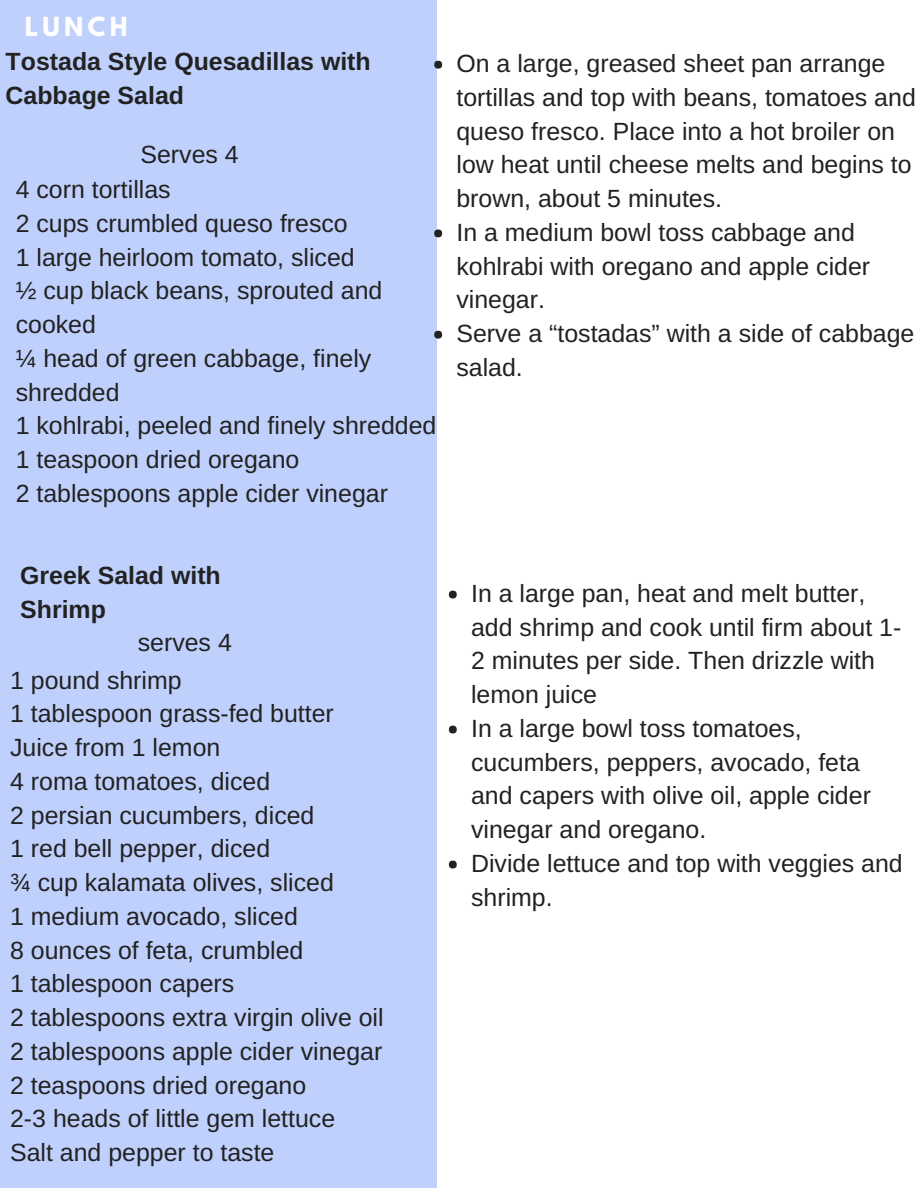
<style>
.page{position:relative;width:918px;height:1188px;background:#fff}
.page>*{position:absolute;margin:0;border:0;box-sizing:border-box;transform-origin:0 0}
.t1{font:24.9px/33.8px "Arimo";color:#222}
.t2{font:700 24.9px/33.8px "Arimo";color:#222}
.t3{font:700 23.4px "League Spartan";letter-spacing:.19em;color:#fff}
</style>
<div class="page">
<div style="left:0;top:0;width:436px;height:1188px;background:#bfd0fc"></div>
<div style="left:434px;top:61px;width:8px;height:8px;background:#222;border-radius:50%"></div>
<div style="left:434px;top:230px;width:8px;height:7px;background:#222;border-radius:50%"></div>
<div style="left:434px;top:331px;width:8px;height:8px;background:#222;border-radius:50%"></div>
<div style="left:449px;top:591px;width:8px;height:7px;background:#222;border-radius:50%"></div>
<div style="left:449px;top:726px;width:8px;height:8px;background:#222;border-radius:50%"></div>
<div style="left:449px;top:861px;width:8px;height:7px;background:#222;border-radius:50%"></div>
<p class="t3" style="left:25px;top:15px;width:104px">LUNCH</p>
<p class="t2" style="left:6px;top:44px;width:367px">Tostada Style Quesadillas with<br>Cabbage Salad</p>
<p class="t1" style="left:141px;top:138px;width:100px">Serves 4</p>
<p class="t1" style="left:16px;top:172px;width:422px">4 corn tortillas<br>2 cups crumbled queso fresco<br>1 large heirloom tomato, sliced<br>½ cup black beans, sprouted and cooked<br>¼ head of green cabbage, finely shredded<br>1 kohlrabi, peeled and finely shredded<br>1 teaspoon dried oregano<br>2 tablespoons apple cider vinegar</p>
<p class="t1" style="left:456px;top:46px;width:461px">On a large, greased sheet pan arrange tortillas and top with beans, tomatoes and queso fresco. Place into a hot broiler on low heat until cheese melts and begins to brown, about 5 minutes.<br>In a medium bowl toss cabbage and kohlrabi with oregano and apple cider vinegar.<br>Serve a “tostadas” with a side of cabbage salad.</p>
<p class="t2" style="left:20px;top:558px;width:202px">Greek Salad with<br>Shrimp</p>
<p class="t1" style="left:138px;top:626px;width:96px">serves 4</p>
<p class="t1" style="left:10px;top:663px;width:375px">1 pound shrimp<br>1 tablespoon grass-fed butter<br>Juice from 1 lemon<br>4 roma tomatoes, diced<br>2 persian cucumbers, diced<br>1 red bell pepper, diced<br>¾ cup kalamata olives, sliced<br>1 medium avocado, sliced<br>8 ounces of feta, crumbled<br>1 tablespoon capers<br>2 tablespoons extra virgin olive oil<br>2 tablespoons apple cider vinegar<br>2 teaspoons dried oregano<br>2-3 heads of little gem lettuce<br>Salt and pepper to taste</p>
<p class="t1" style="left:471px;top:576px;width:433px">In a large pan, heat and melt butter, add shrimp and cook until firm about 1-<br>2 minutes per side. Then drizzle with lemon juice<br>In a large bowl toss tomatoes, cucumbers, peppers, avocado, feta and capers with olive oil, apple cider vinegar and oregano.<br>Divide lettuce and top with veggies and shrimp.</p>
</div>
